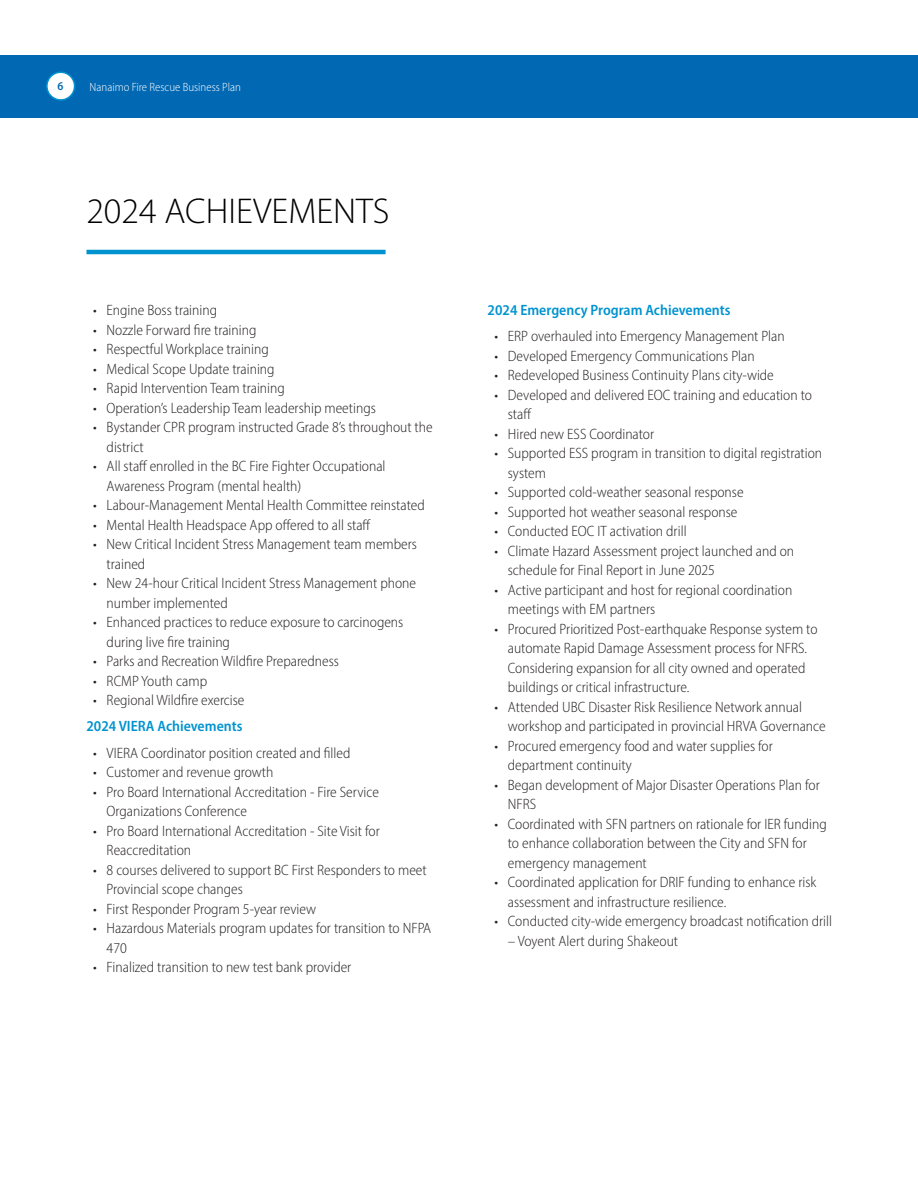
<style>
.page{position:relative;width:918px;height:1188px;background:#fff}
.page>*{position:absolute;margin:0;border:0;box-sizing:border-box;transform-origin:0 0}
.t1{font:300 36px "Myriad Pro";color:#000}
.t2{font:300 semi-condensed 15px/19.5px "Myriad Pro";color:#231f20}
.t3{font:600 semi-condensed 15px "Myriad Pro";color:#0093d0}
.t4{font:300 semi-condensed 12px "Myriad Pro";color:#fff}
.t5{font:600 semi-condensed 12px "Myriad Pro";color:#0168b3}
</style>
<div class="page">
<div style="left:0;top:55px;width:918px;height:62px;background:#0168b3"></div>
<hr style="left:86px;top:250px;width:300px;height:4px;background:#0093d0">
<div style="left:47px;top:72px;width:28px;height:28px;background:#fff;border-radius:50%"></div>
<div style="left:46px;top:72px;width:29px;height:29px;border:2px solid #0093d0;border-radius:50%"></div>
<p class="t5" style="left:58px;top:78px;width:7px">6</p>
<p class="t4" style="left:90px;top:79px;width:153px">Nanaimo Fire Rescue Business Plan</p>
<p class="t1" style="left:86px;top:189px;width:305px">2024 ACHIEVEMENTS</p>
<p class="t2" style="left:93px;top:300px;width:125px">• Engine Boss training</p>
<p class="t2" style="left:93px;top:320px;width:165px">• Nozzle Forward fire training</p>
<p class="t2" style="left:93px;top:339px;width:177px">• Respectful Workplace training</p>
<p class="t2" style="left:93px;top:359px;width:183px">• Medical Scope Update training</p>
<p class="t2" style="left:93px;top:378px;width:193px">• Rapid Intervention Team training</p>
<p class="t2" style="left:93px;top:398px;width:284px">• Operation’s Leadership Team leadership meetings</p>
<p class="t2" style="left:107px;top:417px;width:328px;text-indent:-14px">• Bystander CPR program instructed Grade 8’s throughout the district</p>
<p class="t2" style="left:107px;top:456px;width:280px;text-indent:-14px">• All staff enrolled in the BC Fire Fighter Occupational<br>Awareness Program (mental health)</p>
<p class="t2" style="left:93px;top:495px;width:333px">• Labour-Management Mental Health Committee reinstated</p>
<p class="t2" style="left:93px;top:515px;width:279px">• Mental Health Headspace App offered to all staff</p>
<p class="t2" style="left:107px;top:534px;width:312px;text-indent:-14px">• New Critical Incident Stress Management team members trained</p>
<p class="t2" style="left:107px;top:573px;width:311px;text-indent:-14px">• New 24-hour Critical Incident Stress Management phone number implemented</p>
<p class="t2" style="left:107px;top:612px;width:298px;text-indent:-14px">• Enhanced practices to reduce exposure to carcinogens during live fire training</p>
<p class="t2" style="left:93px;top:651px;width:247px">• Parks and Recreation Wildfire Preparedness</p>
<p class="t2" style="left:93px;top:671px;width:115px">• RCMP Youth camp</p>
<p class="t2" style="left:93px;top:690px;width:153px">• Regional Wildfire exercise</p>
<p class="t3" style="left:86px;top:717px;width:158px">2024 VIERA Achievements</p>
<p class="t2" style="left:93px;top:743px;width:259px">• VIERA Coordinator position created and filled</p>
<p class="t2" style="left:93px;top:762px;width:182px">• Customer and revenue growth</p>
<p class="t2" style="left:107px;top:782px;width:274px;text-indent:-14px">• Pro Board International Accreditation - Fire Service<br>Organizations Conference</p>
<p class="t2" style="left:107px;top:821px;width:275px;text-indent:-14px">• Pro Board International Accreditation - Site Visit for<br>Reaccreditation</p>
<p class="t2" style="left:107px;top:860px;width:322px;text-indent:-14px">• 8 courses delivered to support BC First Responders to meet<br>Provincial scope changes</p>
<p class="t2" style="left:93px;top:899px;width:224px">• First Responder Program 5-year review</p>
<p class="t2" style="left:107px;top:918px;width:326px;text-indent:-14px">• Hazardous Materials program updates for transition to NFPA<br>470</p>
<p class="t2" style="left:93px;top:957px;width:260px">• Finalized transition to new test bank provider</p>
<p class="t3" style="left:488px;top:301px;width:244px">2024 Emergency Program Achievements</p>
<p class="t2" style="left:494px;top:326px;width:292px">• ERP overhauled into Emergency Management Plan</p>
<p class="t2" style="left:494px;top:346px;width:262px">• Developed Emergency Communications Plan</p>
<p class="t2" style="left:494px;top:365px;width:281px">• Redeveloped Business Continuity Plans city-wide</p>
<p class="t2" style="left:508px;top:385px;width:306px;text-indent:-14px">• Developed and delivered EOC training and education to staff</p>
<p class="t2" style="left:494px;top:424px;width:161px">• Hired new ESS Coordinator</p>
<p class="t2" style="left:508px;top:443px;width:316px;text-indent:-14px">• Supported ESS program in transition to digital registration system</p>
<p class="t2" style="left:494px;top:482px;width:251px">• Supported cold-weather seasonal response</p>
<p class="t2" style="left:494px;top:502px;width:245px">• Supported hot weather seasonal response</p>
<p class="t2" style="left:494px;top:521px;width:194px">• Conducted EOC IT activation drill</p>
<p class="t2" style="left:508px;top:541px;width:288px;text-indent:-14px">• Climate Hazard Assessment project launched and on schedule for Final Report in June 2025</p>
<p class="t2" style="left:508px;top:580px;width:286px;text-indent:-14px">• Active participant and host for regional coordination meetings with EM partners</p>
<p class="t2" style="left:508px;top:619px;width:311px;text-indent:-14px">• Procured Prioritized Post-earthquake Response system to automate Rapid Damage Assessment process for NFRS.<br>Considering expansion for all city owned and operated buildings or critical infrastructure.</p>
<p class="t2" style="left:508px;top:697px;width:319px;text-indent:-14px">• Attended UBC Disaster Risk Resilience Network annual workshop and participated in provincial HRVA Governance</p>
<p class="t2" style="left:508px;top:736px;width:267px;text-indent:-14px">• Procured emergency food and water supplies for department continuity</p>
<p class="t2" style="left:508px;top:775px;width:313px;text-indent:-14px">• Began development of Major Disaster Operations Plan for<br>NFRS</p>
<p class="t2" style="left:508px;top:814px;width:320px;text-indent:-14px">• Coordinated with SFN partners on rationale for IER funding to enhance collaboration between the City and SFN for emergency management</p>
<p class="t2" style="left:508px;top:872px;width:310px;text-indent:-14px">• Coordinated application for DRIF funding to enhance risk assessment and infrastructure resilience.</p>
<p class="t2" style="left:494px;top:911px;width:339px">• Conducted city-wide emergency broadcast notification drill</p>
<p class="t2" style="left:508px;top:931px;width:172px">– Voyent Alert during Shakeout</p>
</div>
